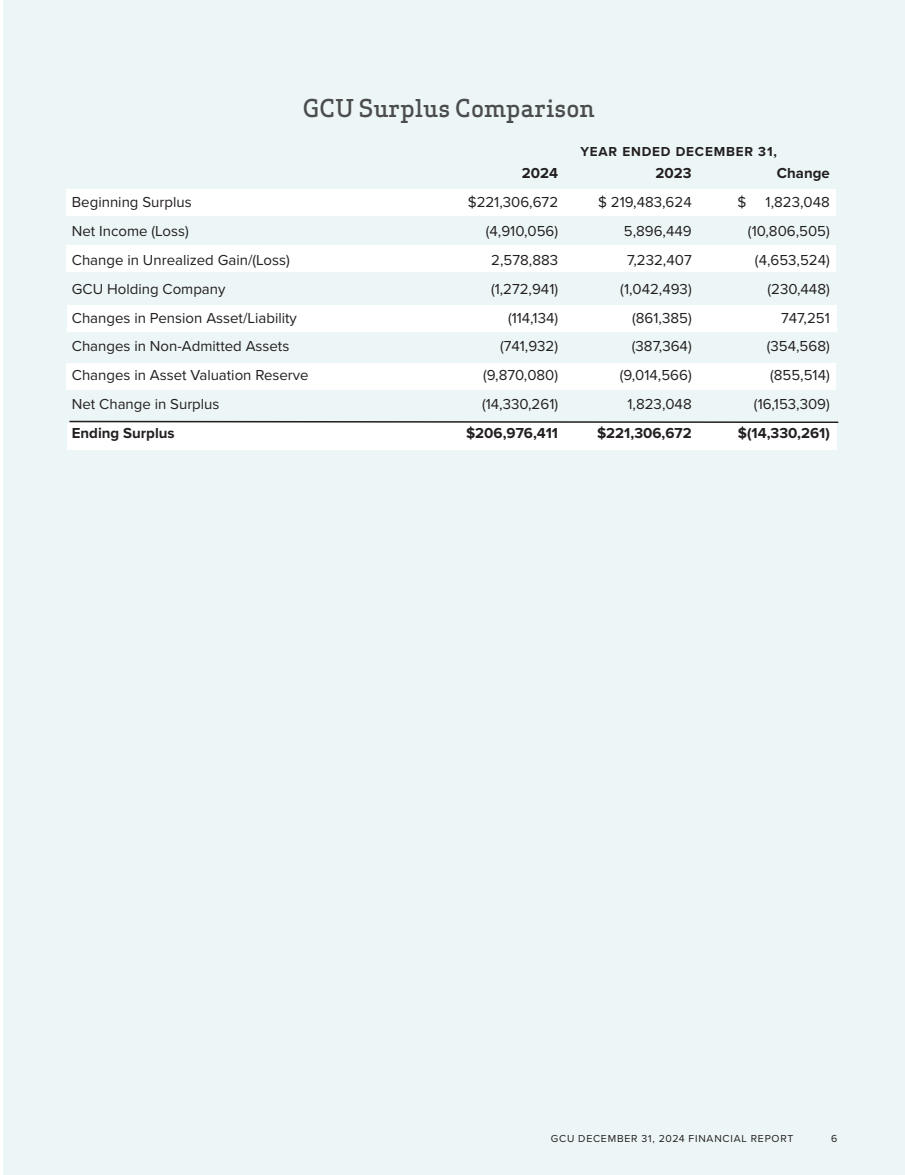
<style>
.page{position:relative;width:905px;height:1175px;background:#fff}
.page>*{position:absolute;margin:0;border:0;box-sizing:border-box;transform-origin:0 0}
.t1{font:500 24px "Apex Serif";color:#4b4c4d}
.financial_body{font:15px "Proxima Nova";color:#231f20}
.financial_body-2{font:700 15px "Proxima Nova";color:#231f20}
.financial_body-3{font:700 13.5px "Proxima Nova";letter-spacing:.06em;color:#231f20}
.t2{font:10.5px "Proxima Nova";letter-spacing:.075em;color:#231f20}
</style>
<div class="page">
<div style="left:3px;top:0;width:901px;height:1174px;background:#edf6f7"></div>
<div style="left:66px;top:363px;width:769px;height:26px;background:#fff"></div>
<svg style="left:69px;top:420px;width:770px;height:3px"></svg>
<div style="left:66px;top:190px;width:769px;height:26px;background:#fff"></div>
<div style="left:67px;top:245px;width:769px;height:27px;background:#fff"></div>
<div style="left:68px;top:306px;width:769px;height:26px;background:#fff"></div>
<div style="left:68px;top:423px;width:769px;height:26px;background:#fff"></div>
<p class="t1" style="left:303px;top:93px;width:293px">GCU Surplus Comparison</p>
<p class="financial_body-3" style="left:580px;top:141px;width:198px">YEAR ENDED DECEMBER 31,</p>
<p class="financial_body-2" style="left:522px;top:162px;width:38px">2024</p>
<p class="financial_body-2" style="left:655px;top:162px;width:38px">2023</p>
<p class="financial_body-2" style="left:776px;top:162px;width:54px">Change</p>
<p class="financial_body" style="left:72px;top:191px;width:121px">Beginning Surplus</p>
<p class="financial_body" style="left:468px;top:191px;width:92px">$221,306,672</p>
<p class="financial_body" style="left:598px;top:191px;width:95px">$ 219,483,624</p>
<p class="financial_body" style="left:737px;top:191px;width:10px">$</p>
<p class="financial_body" style="left:765px;top:191px;width:66px">1,823,048</p>
<p class="financial_body" style="left:72px;top:220px;width:118px">Net Income (Loss)</p>
<p class="financial_body" style="left:486px;top:220px;width:74px">(4,910,056)</p>
<p class="financial_body" style="left:624px;top:220px;width:69px">5,896,449</p>
<p class="financial_body" style="left:748px;top:220px;width:83px">(10,806,505)</p>
<p class="financial_body" style="left:72px;top:249px;width:219px">Change in Unrealized Gain/(Loss)</p>
<p class="financial_body" style="left:491px;top:249px;width:68px">2,578,883</p>
<p class="financial_body" style="left:627px;top:249px;width:66px">7,232,407</p>
<p class="financial_body" style="left:755px;top:249px;width:76px">(4,653,524)</p>
<p class="financial_body" style="left:72px;top:277px;width:155px">GCU Holding Company</p>
<p class="financial_body" style="left:491px;top:277px;width:69px">(1,272,941)</p>
<p class="financial_body" style="left:620px;top:277px;width:73px">(1,042,493)</p>
<p class="financial_body" style="left:767px;top:277px;width:64px">(230,448)</p>
<p class="financial_body" style="left:72px;top:306px;width:226px">Changes in Pension Asset/Liability</p>
<p class="financial_body" style="left:508px;top:306px;width:52px">(114,134)</p>
<p class="financial_body" style="left:632px;top:306px;width:61px">(861,385)</p>
<p class="financial_body" style="left:781px;top:306px;width:50px">747,251</p>
<p class="financial_body" style="left:72px;top:335px;width:219px">Changes in Non-Admitted Assets</p>
<p class="financial_body" style="left:500px;top:335px;width:60px">(741,932)</p>
<p class="financial_body" style="left:632px;top:335px;width:61px">(387,364)</p>
<p class="financial_body" style="left:766px;top:335px;width:64px">(354,568)</p>
<p class="financial_body" style="left:72px;top:364px;width:238px">Changes in Asset Valuation Reserve</p>
<p class="financial_body" style="left:483px;top:364px;width:76px">(9,870,080)</p>
<p class="financial_body" style="left:619px;top:364px;width:73px">(9,014,566)</p>
<p class="financial_body" style="left:770px;top:364px;width:61px">(855,514)</p>
<p class="financial_body" style="left:72px;top:393px;width:149px">Net Change in Surplus</p>
<p class="financial_body" style="left:482px;top:393px;width:77px">(14,330,261)</p>
<p class="financial_body" style="left:627px;top:393px;width:66px">1,823,048</p>
<p class="financial_body" style="left:754px;top:393px;width:77px">(16,153,309)</p>
<p class="financial_body-2" style="left:72px;top:421px;width:104px">Ending Surplus</p>
<p class="financial_body-2" style="left:466px;top:421px;width:94px">$206,976,411</p>
<p class="financial_body-2" style="left:597px;top:421px;width:96px">$221,306,672</p>
<p class="financial_body-2" style="left:738px;top:421px;width:93px">$(14,330,261)</p>
<p class="t2" style="left:551px;top:1130px;width:244px">GCU DECEMBER 31, 2024 FINANCIAL REPORT</p>
<p class="t2" style="left:831px;top:1130px;width:8px">6</p>
</div>
